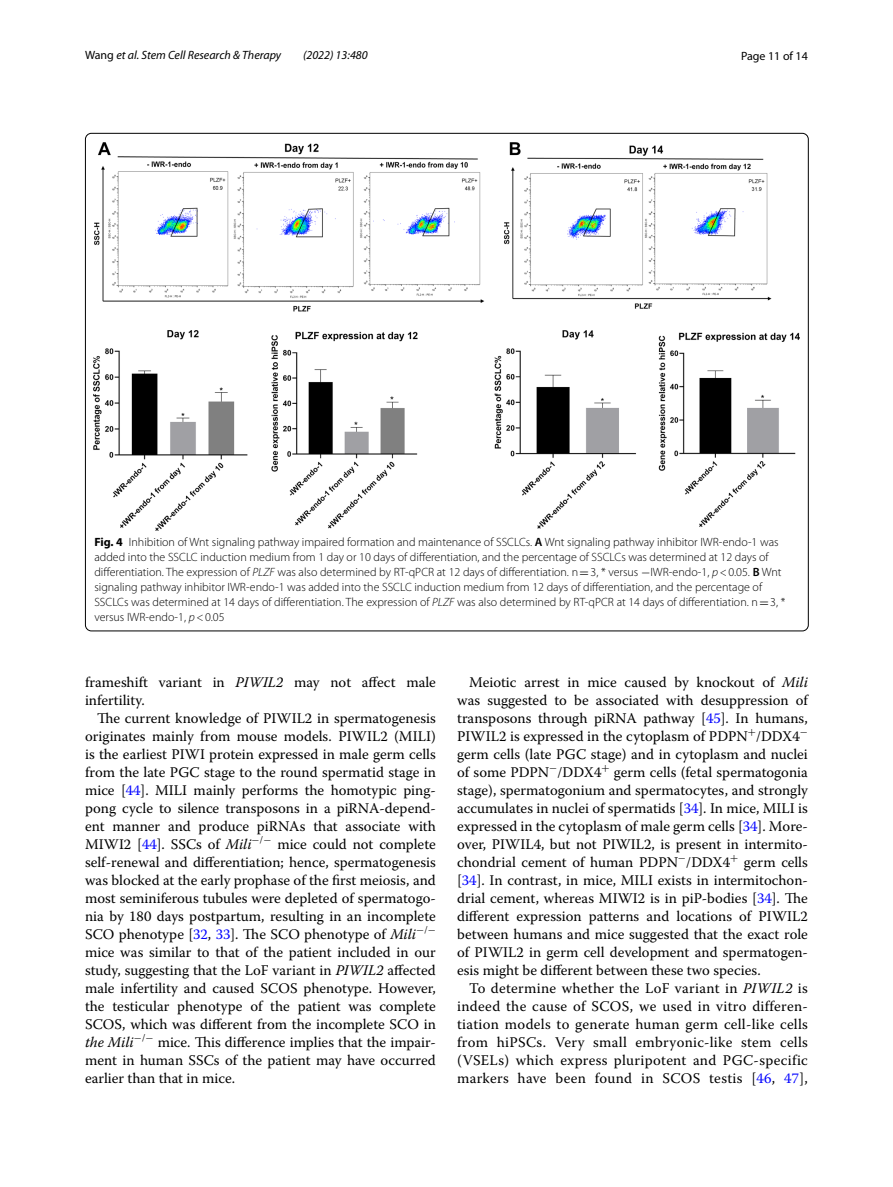
<style>
.page{position:relative;width:893px;height:1187px;background:#fff}
.page>*{position:absolute;margin:0;border:0;box-sizing:border-box;transform-origin:0 0}
.t1{font:14.7px/18px "Warnock Pro";color:#000;text-align:justify}
.t2{font:300 12px/15px "Myriad Pro";color:#000}
.t3{font:italic 12px "Myriad Pro";color:#000}
.t4{font:12px "Myriad Pro";color:#000}
.s1{font-style:normal}
.s2{font-weight:700}
.s3{font-weight:600}
.s4{font-style:italic}
.s5{font-family:"MTSY";font-weight:400}
.s6{color:#00f}
</style>
<div class="page">
<img style="left:94px;top:142px;width:706px;height:388px">
<p class="t3" style="left:85px;top:48px;width:198px"><span class="s1">Wang</span> et al. Stem Cell Research &amp; Therapy</p>
<p class="t3" style="left:303px;top:48px;width:66px">(2022) 13:480</p>
<p class="t4" style="left:741px;top:48px;width:68px">Page 11 of 14</p>
<p class="t2" style="left:94px;top:534px;width:693px"><span class="s2">Fig. 4</span> Inhibition of Wnt signaling pathway impaired formation and maintenance of SSCLCs. <span class="s3">A</span> Wnt signaling pathway inhibitor IWR-endo-1 was added into the SSCLC induction medium from 1 day or 10 days of differentiation, and the percentage of SSCLCs was determined at 12 days of differentiation. The expression of <span class="s4">PLZF</span> was also determined by RT-qPCR at 12 days of differentiation. n<span class="s5">=</span>3, * versus <span class="s5">−</span>IWR-endo-1, <span class="s4">p</span>&lt;0.05. <span class="s3">B</span> Wnt signaling pathway inhibitor IWR-endo-1 was added into the SSCLC induction medium from 12 days of differentiation, and the percentage of SSCLCs was determined at 14 days of differentiation. The expression of <span class="s4">PLZF</span> was also determined by RT-qPCR at 14 days of differentiation. n<span class="s5">=</span>3, * versus IWR-endo-1, <span class="s4">p</span>&lt;0.05</p>
<p class="t1" style="left:85px;top:672px;width:352px">frameshift variant in <span class="s4">PIWIL2</span> may not affect male infertility.</p>
<p class="t1" style="left:85px;top:708px;width:352px;text-indent:12px">The current knowledge of PIWIL2 in spermatogenesis originates mainly from mouse models. PIWIL2 (MILI) is the earliest PIWI protein expressed in male germ cells from the late PGC stage to the round spermatid stage in mice [<span class="s6">44</span>]. MILI mainly performs the homotypic ping&shy;pong cycle to silence transposons in a piRNA-depend&shy;ent manner and produce piRNAs that associate with MIWI2 [<span class="s6">44</span>]. SSCs of <span class="s4">Mili</span><sup>−</sup><sup>/</sup><sup>−</sup> mice could not complete self-renewal and differentiation; hence, spermatogenesis was blocked at the early prophase of the first meiosis, and most seminiferous tubules were depleted of spermatogo&shy;nia by 180 days postpartum, resulting in an incomplete SCO phenotype [<span class="s6">32</span>, <span class="s6">33</span>]. The SCO phenotype of <span class="s4">Mili</span><sup>−</sup><sup>/</sup><sup>− </sup>mice was similar to that of the patient included in our study, suggesting that the LoF variant in <span class="s4">PIWIL2</span> affected male infertility and caused SCOS phenotype. However, the testicular phenotype of the patient was complete SCOS, which was different from the incomplete SCO in <span class="s4">the Mili</span><sup>−</sup><sup>/</sup><sup>−</sup> mice. This difference implies that the impair&shy;ment in human SSCs of the patient may have occurred earlier than that in mice.</p>
<p class="t1" style="left:457px;top:672px;width:352px;text-indent:12px">Meiotic arrest in mice caused by knockout of <span class="s4">Mili </span>was suggested to be associated with desuppression of transposons through piRNA pathway [<span class="s6">45</span>]. In humans, PIWIL2 is expressed in the cytoplasm of PDPN<sup>+</sup>/DDX4<sup>− </sup>germ cells (late PGC stage) and in cytoplasm and nuclei of some PDPN<sup>−</sup>/DDX4<sup>+</sup> germ cells (fetal spermatogonia stage), spermatogonium and spermatocytes, and strongly accumulates in nuclei of spermatids [<span class="s6">34</span>]. In mice, MILI is expressed in the cytoplasm of male germ cells [<span class="s6">34</span>]. More&shy;over, PIWIL4, but not PIWIL2, is present in intermito&shy;chondrial cement of human PDPN<sup>−</sup>/DDX4<sup>+</sup> germ cells [<span class="s6">34</span>]. In contrast, in mice, MILI exists in intermitochon&shy;drial cement, whereas MIWI2 is in piP-bodies [<span class="s6">34</span>]. The different expression patterns and locations of PIWIL2 between humans and mice suggested that the exact role of PIWIL2 in germ cell development and spermatogen&shy;esis might be different between these two species.</p>
<p class="t1" style="left:457px;top:978px;width:352px;text-indent:12px">To determine whether the LoF variant in <span class="s4">PIWIL2</span> is indeed the cause of SCOS, we used in vitro differen&shy;tiation models to generate human germ cell-like cells from hiPSCs. Very small embryonic-like stem cells (VSELs) which express pluripotent and PGC-specific markers have been found in SCOS testis [<span class="s6">46</span>, <span class="s6">47</span>],</p>
</div>
